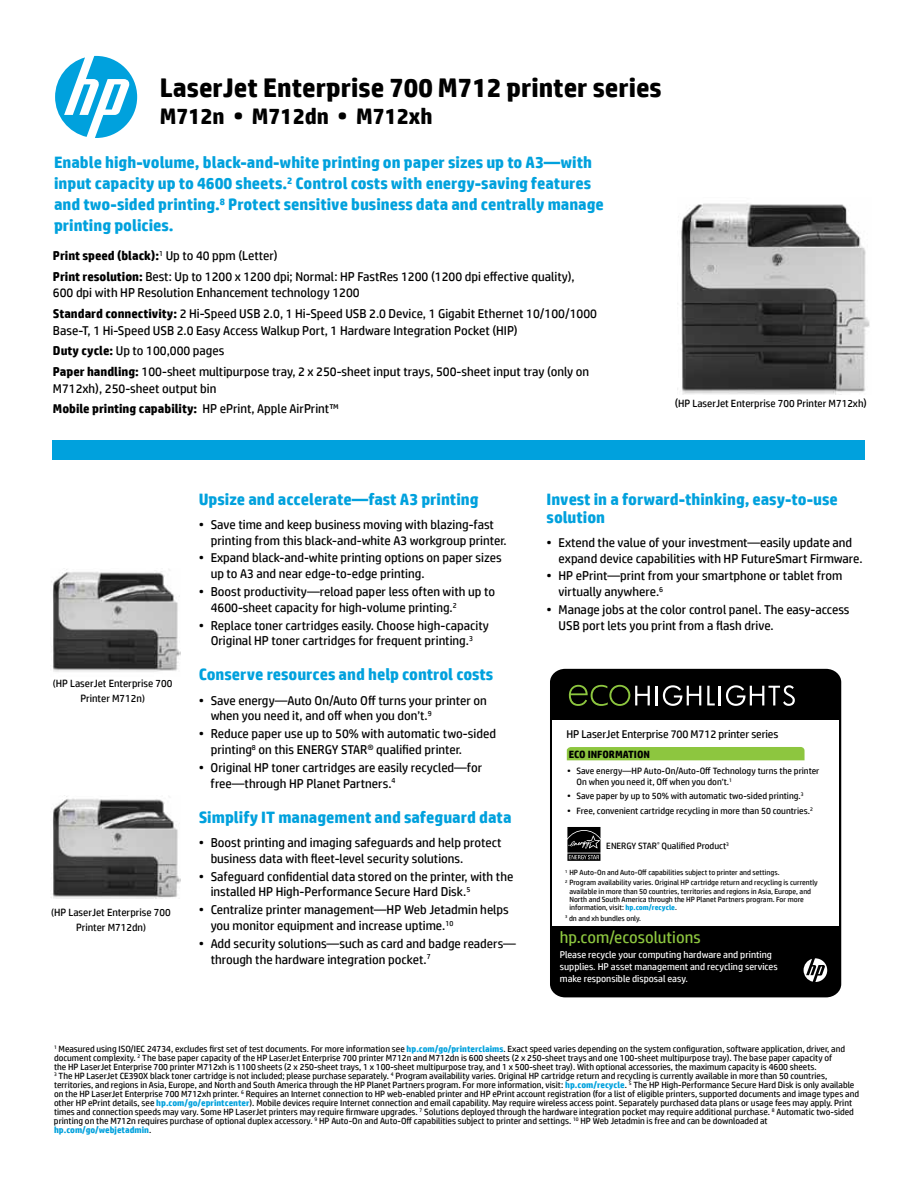
<style>
.page{position:relative;width:918px;height:1188px;background:#fff}
.page>*{position:absolute;margin:0;border:0;box-sizing:border-box;transform-origin:0 0}
.t1{font:700 27px "HP Simplified";color:#000}
.t2{font:700 22.5px "HP Simplified";color:#000}
.t3{font:700 16.5px/21px "HP Simplified";color:#00a1dd}
.t4{font:16.5px "HP Simplified";color:#8dc63f}
.t5{font:12.75px/15.8px "HP Simplified";color:#000}
.t6{font:11.25px "HP Simplified";letter-spacing:-.01em;color:#000}
.t7{font:10.5px/15px "HP Simplified";color:#000;text-align:center}
.t8{font:700 10.5px "HP Simplified";color:#000}
.t9{font:9.75px/11.7px "HP Simplified";color:#fff}
.t10{font:9.15px/10.9px "HP Simplified";color:#000}
.t11{font:9px/9px "HP Simplified";color:#000}
.t12{font:7.5px/8.2px "HP Simplified";color:#000}
.s1{font-weight:700}
.s2{font-size:11.25px}
.s3{font-size:9.75px}
.s4{font-weight:700;color:#00a1dd}
</style>
<div class="page">
<div style="left:53px;top:440px;width:812px;height:20px;background:#00a1dd"></div>
<svg style="left:55px;top:56px;width:82px;height:82px"></svg>
<img style="left:681px;top:203px;width:189px;height:192px">
<img style="left:51px;top:569px;width:130px;height:103px">
<img style="left:51px;top:795px;width:130px;height:104px">
<div style="left:550px;top:669px;width:291px;height:328px;background:#000"></div>
<svg style="left:569px;top:685px;width:81px;height:21px"></svg>
<svg style="left:656px;top:685px;width:45px;height:21px"></svg>
<svg style="left:707px;top:685px;width:88px;height:21px"></svg>
<div style="left:552px;top:721px;width:287px;height:205px;background:#fff"></div>
<svg style="left:804px;top:958px;width:23px;height:24px"></svg>
<div style="left:567px;top:747px;width:238px;height:13px;background:#8dc63f"></div>
<svg style="left:567px;top:827px;width:34px;height:34px"></svg>
<h1 class="t1" style="left:160px;top:72px;width:503px">LaserJet Enterprise 700 M712 printer series</h1>
<h2 class="t2" style="left:160px;top:103px;width:274px">M712n • M712dn • M712xh</h2>
<p class="t3" style="left:54px;top:152px;width:551px">Enable high-volume, black-and-white printing on paper sizes up to A3—with input capacity up to 4600 sheets.<sup>2</sup> Control costs with energy-saving features and two-sided printing.<sup>8</sup> Protect sensitive business data and centrally manage printing policies.</p>
<p class="t5" style="left:53px;top:245px;width:523px;line-height:20.7px"><span class="s1">Print speed (black):</span><sup>1</sup> Up to 40 ppm (Letter)<br><span class="s1">Print resolution:</span> Best: Up to 1200 x 1200 dpi; Normal: HP FastRes 1200 (1200 dpi effective quality),</p>
<p class="t5" style="left:53px;top:282px;width:546px;line-height:20.7px">600 dpi with HP Resolution Enhancement technology 1200<br><span class="s1">Standard connectivity:</span> 2 Hi-Speed USB 2.0, 1 Hi-Speed USB 2.0 Device, 1 Gigabit Ethernet 10/100/1000</p>
<p class="t5" style="left:53px;top:320px;width:538px;line-height:20.7px">Base-T, 1 Hi-Speed USB 2.0 Easy Access Walkup Port, 1 Hardware Integration Pocket (HIP)<br><span class="s1">Duty cycle:</span> Up to 100,000 pages<br><span class="s1">Paper handling:</span> 100-sheet multipurpose tray, 2 x 250-sheet input trays, 500-sheet input tray (only on</p>
<p class="t5" style="left:53px;top:378px;width:287px;line-height:20.7px">M712xh), 250-sheet output bin<br><span class="s1">Mobile printing capability:</span> HP ePrint, Apple AirPrint™</p>
<p class="t7" style="left:675px;top:396px;width:194px"><span class="s2">(</span>HP LaserJet Enterprise 700 Printer M712xh<span class="s2">)</span></p>
<p class="t7" style="left:53px;top:675px;width:121px"><span class="s3">(</span>HP LaserJet Enterprise 700<br>Printer M712n<span class="s3">)</span></p>
<p class="t7" style="left:51px;top:905px;width:121px"><span class="s3">(</span>HP LaserJet Enterprise 700<br>Printer M712dn<span class="s3">)</span></p>
<p class="t3" style="left:199px;top:488px;width:281px">Upsize and accelerate—fast A3 printing</p>
<p class="t5" style="left:211px;top:516px;width:297px;text-indent:-12px">• Save time and keep business moving with blazing-fast printing from this black-and-white A3 workgroup printer.</p>
<p class="t5" style="left:211px;top:550px;width:292px;text-indent:-12px">• Expand black-and-white printing options on paper sizes up to A3 and near edge-to-edge printing.</p>
<p class="t5" style="left:211px;top:584px;width:286px;text-indent:-12px">• Boost productivity—reload paper less often with up to<br>4600-sheet capacity for high-volume printing.<sup>2</sup></p>
<p class="t5" style="left:199px;top:617px;width:292px;text-align:center">• Replace toner cartridges easily. Choose high-capacity<br>Original HP toner cartridges for frequent printing.<sup>3</sup></p>
<p class="t3" style="left:199px;top:664px;width:296px">Conserve resources and help control costs</p>
<p class="t5" style="left:211px;top:692px;width:278px;text-indent:-12px">• Save energy—Auto On/Auto Off turns your printer on when you need it, and off when you don’t.<sup>9</sup></p>
<p class="t5" style="left:211px;top:726px;width:287px;text-indent:-12px">• Reduce paper use up to 50% with automatic two-sided printing<sup>8</sup> on this ENERGY STAR® qualified printer.</p>
<p class="t5" style="left:211px;top:759px;width:273px;text-indent:-12px">• Original HP toner cartridges are easily recycled—for free—through HP Planet Partners.<sup>4</sup></p>
<p class="t3" style="left:199px;top:806px;width:314px">Simplify IT management and safeguard data</p>
<p class="t5" style="left:211px;top:834px;width:292px;text-indent:-12px">• Boost printing and imaging safeguards and help protect business data with fleet-level security solutions.</p>
<p class="t5" style="left:211px;top:868px;width:304px;text-indent:-12px">• Safeguard confidential data stored on the printer, with the installed HP High-Performance Secure Hard Disk.<sup>5</sup></p>
<p class="t5" style="left:211px;top:902px;width:300px;text-indent:-12px">• Centralize printer management—HP Web Jetadmin helps you monitor equipment and increase uptime.<sup>10</sup></p>
<p class="t5" style="left:211px;top:935px;width:307px;text-indent:-12px">• Add security solutions—such as card and badge readers— through the hardware integration pocket.<sup>7</sup></p>
<p class="t3" style="left:547px;top:490px;width:293px;line-height:18px">Invest in a forward-thinking, easy-to-use solution</p>
<p class="t5" style="left:559px;top:534px;width:306px;text-indent:-12px">• Extend the value of your investment—easily update and expand device capabilities with HP FutureSmart Firmware.</p>
<p class="t5" style="left:559px;top:568px;width:285px;text-indent:-12px">• HP ePrint—print from your smartphone or tablet from virtually anywhere.<sup>6</sup></p>
<p class="t5" style="left:559px;top:602px;width:293px;text-indent:-12px">• Manage jobs at the color control panel. The easy-access<br>USB port lets you print from a flash drive.</p>
<p class="t6" style="left:566px;top:728px;width:213px">HP LaserJet Enterprise 700 M712 printer series</p>
<p class="t8" style="left:569px;top:748px;width:83px">ECO INFORMATION</p>
<p class="t10" style="left:576px;top:765px;width:245px;text-indent:-9px">• Save energy—HP Auto-On/Auto-Off Technology turns the printer<br>On when you need it, Off when you don’t.<sup>1</sup></p>
<p class="t10" style="left:567px;top:790px;width:238px">• Save paper by up to 50% with automatic two-sided printing.<sup>3</sup></p>
<p class="t10" style="left:567px;top:805px;width:247px">• Free, convenient cartridge recycling in more than 50 countries.<sup>2</sup></p>
<p class="t10" style="left:606px;top:840px;width:124px">ENERGY STAR<sup>®</sup> Qualified Product<sup>3</sup></p>
<p class="t12" style="left:565px;top:867px;width:254px;line-height:10.4px"><sup>1</sup> HP Auto-On and Auto-Off capabilities subject to printer and settings.<br><sup>2</sup> Program availability varies. Original HP cartridge return and recycling is currently</p>
<p class="t12" style="left:569px;top:887px;width:243px">available in more than 50 countries, territories and regions in Asia, Europe, and<br>North and South America through the HP Planet Partners program. For more information, visit: <span class="s4">hp.com/recycle</span>.</p>
<p class="t12" style="left:565px;top:914px;width:77px"><sup>3</sup> dn and xh bundles only.</p>
<p class="t4" style="left:560px;top:927px;width:142px">hp.com/ecosolutions</p>
<p class="t9" style="left:560px;top:949px;width:219px">Please recycle your computing hardware and printing supplies. HP asset management and recycling services make responsible disposal easy.</p>
<p class="t11" style="left:54px;top:1045px;width:807px"><sup>1</sup> Measured using ISO/IEC 24734, excludes first set of test documents. For more information see <span class="s4">hp.com/go/printerclaims</span>. Exact speed varies depending on the system configuration, software application, driver, and document complexity. <sup>2</sup> The base paper capacity of the HP LaserJet Enterprise 700 printer M712n and M712dn is 600 sheets (2 x 250-sheet trays and one 100-sheet multipurpose tray). The base paper capacity of<br>the HP LaserJet Enterprise 700 printer M712xh is 1100 sheets (2 x 250-sheet trays, 1 x 100-sheet multipurpose tray, and 1 x 500-sheet tray). With optional accessories, the maximum capacity is 4600 sheets.<br><sup>3</sup> The HP LaserJet CE390X black toner cartridge is not included; please purchase separately. <sup>4</sup> Program availability varies. Original HP cartridge return and recycling is currently available in more than 50 countries, territories, and regions in Asia, Europe, and North and South America through the HP Planet Partners program. For more information, visit: <span class="s4">hp.com/recycle</span>. <sup>5</sup> The HP High-Performance Secure Hard Disk is only available on the HP LaserJet Enterprise 700 M712xh printer. <sup>6</sup> Requires an Internet connection to HP web-enabled printer and HP ePrint account registration (for a list of eligible printers, supported documents and image types and other HP ePrint details, see <span class="s4">hp.com/go/eprintcenter</span>). Mobile devices require Internet connection and email capability. May require wireless access point. Separately purchased data plans or usage fees may apply. Print times and connection speeds may vary. Some HP LaserJet printers may require firmware upgrades. <sup>7</sup> Solutions deployed through the hardware integration pocket may require additional purchase. <sup>8</sup> Automatic two-sided printing on the M712n requires purchase of optional duplex accessory. <sup>9</sup> HP Auto-On and Auto-Off capabilities subject to printer and settings. <sup>10</sup> HP Web Jetadmin is free and can be downloaded at <span class="s4">hp.com/go/webjetadmin</span>.</p>
</div>
